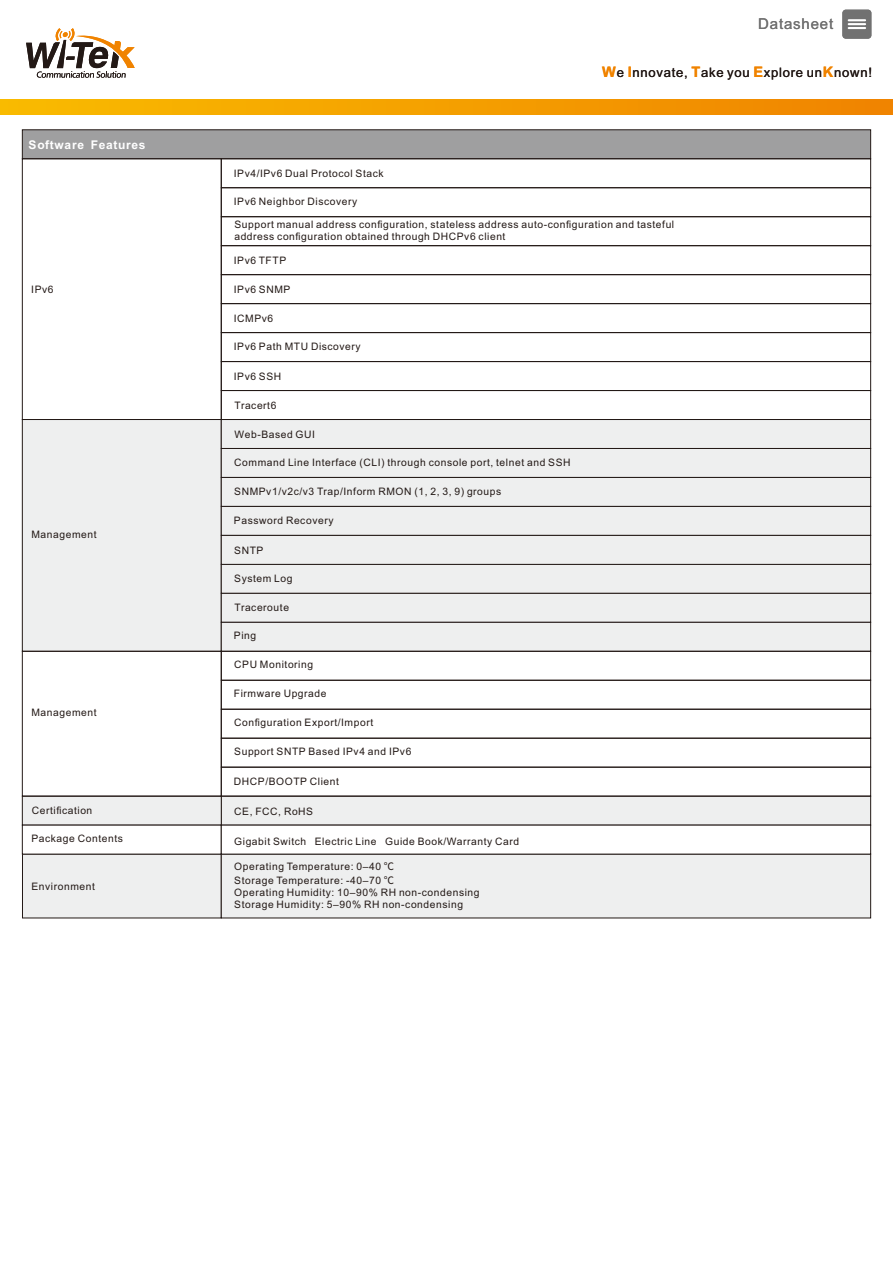
<style>
.page{position:relative;width:893px;height:1263px;background:#fff}
.page>*{position:absolute;margin:0;border:0;box-sizing:border-box;transform-origin:0 0}
.t1{font:15px "Arial";letter-spacing:.055em;color:#717171}
.t2{font:13.05px "Arial";letter-spacing:.055em;color:#231916}
.t3{font:700 12px "Arial";letter-spacing:.055em;color:#fff}
.t4{font:10.35px/11.6px "Arial";letter-spacing:.055em;color:#231916}
.s1{font-weight:700;font-size:14.55px;color:#f08300}
.s2{font-family:"Source Han Sans CN"}
</style>
<div class="page">
<svg style="left:26px;top:28px;width:109px;height:50px"></svg>
<svg style="left:0;top:100px;width:893px;height:14px;background:#f49f00"></svg>
<div style="left:842px;top:10px;width:29px;height:29px;background:#717171;border:1px solid #717171;border-radius:3px"></div>
<svg style="left:849px;top:19px;width:16px;height:10px"></svg>
<div style="left:22px;top:129px;width:849px;height:30px;background:#9f9fa0;border:1px solid #231916"></div>
<div style="left:221px;top:796px;width:650px;height:29px;background:#eeefef;border:1px solid #231916"></div>
<div style="left:22px;top:796px;width:200px;height:29px;background:#eeefef;border:1px solid #231916"></div>
<div style="left:21px;top:420px;width:200px;height:232px;background:#eeefef"></div>
<div style="left:221px;top:564px;width:650px;height:30px;background:#eeefef"></div>
<div style="left:221px;top:419px;width:650px;height:30px;background:#eeefef"></div>
<div style="left:221px;top:448px;width:650px;height:30px;background:#eeefef;border:1px solid #231916"></div>
<div style="left:221px;top:477px;width:650px;height:30px;background:#eeefef;border:1px solid #231916"></div>
<div style="left:221px;top:506px;width:650px;height:30px;background:#eeefef;border:1px solid #231916"></div>
<div style="left:221px;top:535px;width:650px;height:30px;background:#eeefef;border:1px solid #231916"></div>
<div style="left:221px;top:593px;width:650px;height:30px;background:#eeefef;border:1px solid #231916"></div>
<div style="left:221px;top:622px;width:650px;height:30px;background:#eeefef;border:1px solid #231916"></div>
<div style="left:22px;top:854px;width:200px;height:64px;background:#eeefef;border:1px solid #231916"></div>
<div style="left:221px;top:854px;width:650px;height:64px;background:#eeefef;border:1px solid #231916"></div>
<div style="left:221px;top:651px;width:650px;height:30px;border:1px solid #231916"></div>
<div style="left:221px;top:680px;width:650px;height:30px;border:1px solid #231916"></div>
<div style="left:221px;top:709px;width:650px;height:30px;border:1px solid #231916"></div>
<div style="left:221px;top:738px;width:650px;height:30px;border:1px solid #231916"></div>
<div style="left:22px;top:651px;width:200px;height:145px;border:1px solid #231916"></div>
<svg style="left:21px;top:158px;width:200px;height:262px"></svg>
<div style="left:221px;top:158px;width:650px;height:30px;border:1px solid #231916"></div>
<div style="left:221px;top:187px;width:650px;height:30px;border:1px solid #231916"></div>
<div style="left:221px;top:216px;width:650px;height:30px;border:1px solid #231916"></div>
<div style="left:221px;top:245px;width:650px;height:30px;border:1px solid #231916"></div>
<div style="left:221px;top:274px;width:650px;height:30px;border:1px solid #231916"></div>
<div style="left:221px;top:303px;width:650px;height:30px;border:1px solid #231916"></div>
<div style="left:221px;top:332px;width:650px;height:30px;border:1px solid #231916"></div>
<div style="left:221px;top:361px;width:650px;height:30px;border:1px solid #231916"></div>
<div style="left:221px;top:390px;width:650px;height:30px;border:1px solid #231916"></div>
<h1 class="t1" style="left:758px;top:19px;width:77px">Datasheet</h1>
<p class="t3" style="left:29px;top:140px;width:118px">Software Features</p>
<p class="t4" style="left:31px;top:284px;width:24px">IPv6</p>
<p class="t4" style="left:32px;top:529px;width:67px">Management</p>
<p class="t4" style="left:32px;top:708px;width:67px">Management</p>
<p class="t2" style="left:602px;top:68px;width:271px"><span class="s1">W</span>e <span class="s1">I</span>nnovate, <span class="s1">T</span>ake you <span class="s1">E</span>xplore un<span class="s1">K</span>nown!</p>
<p class="t4" style="left:234px;top:168px;width:151px">IPv4/IPv6 Dual Protocol Stack</p>
<p class="t4" style="left:234px;top:196px;width:125px">IPv6 Neighbor Discovery</p>
<p class="t4" style="left:234px;top:220px;width:441px">Support manual address configuration, stateless address auto-configuration and tasteful address configuration obtained through DHCPv6 client</p>
<p class="t4" style="left:234px;top:255px;width:54px">IPv6 TFTP</p>
<p class="t4" style="left:234px;top:284px;width:58px">IPv6 SNMP</p>
<p class="t4" style="left:234px;top:313px;width:41px">ICMPv6</p>
<p class="t4" style="left:234px;top:341px;width:128px">IPv6 Path MTU Discovery</p>
<p class="t4" style="left:234px;top:371px;width:49px">IPv6 SSH</p>
<p class="t4" style="left:235px;top:400px;width:43px">Tracert6</p>
<p class="t4" style="left:235px;top:429px;width:82px">Web-Based GUI</p>
<p class="t4" style="left:234px;top:457px;width:338px">Command Line Interface (CLI) through console port, telnet and SSH</p>
<p class="t4" style="left:234px;top:486px;width:269px">SNMPv1/v2c/v3 Trap/Inform RMON (1, 2, 3, 9) groups</p>
<p class="t4" style="left:234px;top:515px;width:101px">Password Recovery</p>
<p class="t4" style="left:234px;top:545px;width:31px">SNTP</p>
<p class="t4" style="left:234px;top:573px;width:60px">System Log</p>
<p class="t4" style="left:235px;top:603px;width:56px">Traceroute</p>
<p class="t4" style="left:234px;top:631px;width:24px">Ping</p>
<p class="t4" style="left:234px;top:660px;width:80px">CPU Monitoring</p>
<p class="t4" style="left:234px;top:689px;width:94px">Firmware Upgrade</p>
<p class="t4" style="left:234px;top:718px;width:140px">Configuration Export/Import</p>
<p class="t4" style="left:234px;top:747px;width:179px">Support SNTP Based IPv4 and IPv6</p>
<p class="t4" style="left:234px;top:777px;width:107px">DHCP/BOOTP Client</p>
<p class="t4" style="left:32px;top:806px;width:62px">Certification</p>
<p class="t4" style="left:234px;top:807px;width:80px">CE, FCC, RoHS</p>
<p class="t4" style="left:31px;top:834px;width:93px">Package Contents</p>
<p class="t4" style="left:234px;top:837px;width:286px">Gigabit Switch Electric Line Guide Book/Warranty Card</p>
<p class="t4" style="left:31px;top:881px;width:65px">Environment</p>
<p class="t4" style="left:234px;top:860px;width:161px;line-height:14.2px">Operating Temperature: 0–40 <span class="s2">℃<br></span>Storage Temperature: -40–70 <span class="s2">℃</span></p>
<p class="t4" style="left:234px;top:888px;width:247px">Operating Humidity: 10–90% RH non-condensing<br>Storage Humidity: 5–90% RH non-condensing</p>
</div>
